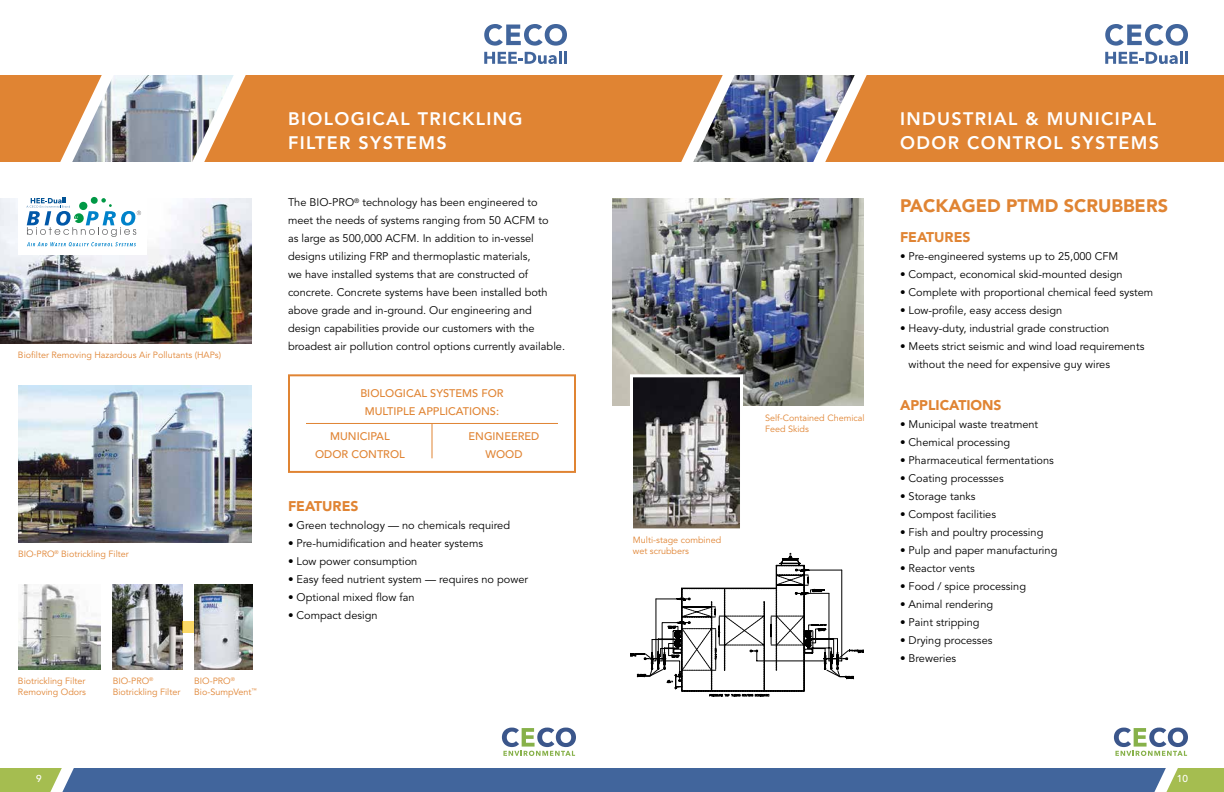
<style>
.page{position:relative;width:1224px;height:792px;background:#fff}
.page>*{position:absolute;margin:0;border:0;box-sizing:border-box;transform-origin:0 0}
.t1{font:800 18px/24px "Avenir LT Std";letter-spacing:.075em;color:#fff}
.t2{font:900 18px "Avenir LT Std";color:#e08433}
.t3{font:900 14px "Avenir LT Std";color:#e08433}
.t4{font:11px/18px "Avenir LT Std";color:#000}
.t5{font:500 11px/18px "Avenir LT Std";color:#e08433;text-align:center}
.t6{font:500 10px "Avenir LT Std";color:#fff}
.t7{font:9px/11px "Avenir LT Std";color:#e08433}
</style>
<div class="page">
<img style="left:0;top:198px;width:252px;height:145px">
<svg style="left:0;top:768px;width:1224px;height:24px;background:#4d6f97"></svg>
<img style="left:18px;top:584px;width:83px;height:85px">
<img style="left:113px;top:584px;width:69px;height:85px">
<img style="left:18px;top:385px;width:234px;height:157px">
<img style="left:612px;top:198px;width:252px;height:208px">
<svg style="left:628px;top:373px;width:117px;height:156px;background:#817f7e"></svg>
<svg style="left:630px;top:553px;width:234px;height:144px"></svg>
<svg style="left:1105px;top:24px;width:83px;height:40px"></svg>
<svg style="left:0;top:75px;width:1224px;height:87px;background:#ce8a4f"></svg>
<svg style="left:484px;top:24px;width:83px;height:40px"></svg>
<svg style="left:1114px;top:728px;width:74px;height:28px"></svg>
<svg style="left:502px;top:728px;width:74px;height:28px"></svg>
<div style="left:18px;top:196px;width:128px;height:59px;background:#fff"></div>
<svg style="left:26px;top:198px;width:115px;height:48px"></svg>
<div style="left:288px;top:374px;width:288px;height:99px;border:2px solid #e08433"></div>
<hr style="left:306px;top:423px;width:252px;height:1px;background:#e08433">
<hr style="left:432px;top:423px;width:1px;height:35px;background:#e08433">
<div style="left:182px;top:621px;width:12px;height:12px;background:#fad866"></div>
<img style="left:194px;top:584px;width:58px;height:85px">
<p class="t7" style="left:18px;top:351px;width:205px">Biofilter Removing Hazardous Air Pollutants (HAPs)</p>
<p class="t7" style="left:18px;top:550px;width:112px">BIO-PRO<sup>®</sup> Biotrickling Filter</p>
<p class="t7" style="left:18px;top:676px;width:70px">Biotrickling Filter<br>Removing Odors</p>
<p class="t7" style="left:113px;top:676px;width:69px">BIO-PRO<sup>®<br></sup>Biotrickling Filter</p>
<p class="t7" style="left:194px;top:676px;width:64px">BIO-PRO<sup>®<br></sup>Bio-SumpVent<sup>™</sup></p>
<h1 class="t1" style="left:288px;top:109px;width:236px">BIOLOGICAL TRICKLING<br>FILTER SYSTEMS</h1>
<h1 class="t1" style="left:900px;top:109px;width:261px">INDUSTRIAL &amp; MUNICIPAL<br>ODOR CONTROL SYSTEMS</h1>
<p class="t4" style="left:288px;top:195px;width:279px">The BIO-PRO<sup>®</sup> technology has been engineered to meet the needs of systems ranging from 50 ACFM to<br>as large as 500,000 ACFM. In addition to in-vessel designs utilizing FRP and thermoplastic materials,<br>we have installed systems that are constructed of concrete. Concrete systems have been installed both above grade and in-ground. Our engineering and design capabilities provide our customers with the broadest air pollution control options currently available.</p>
<p class="t5" style="left:360px;top:384px;width:145px">BIOLOGICAL SYSTEMS FOR<br>MULTIPLE APPLICATIONS:</p>
<p class="t5" style="left:315px;top:428px;width:91px">MUNICIPAL<br>ODOR CONTROL</p>
<p class="t5" style="left:469px;top:428px;width:72px">ENGINEERED<br>WOOD</p>
<p class="t3" style="left:288px;top:500px;width:72px">FEATURES</p>
<p class="t4" style="left:288px;top:517px;width:224px">• Green technology — no chemicals required</p>
<p class="t4" style="left:288px;top:535px;width:197px">• Pre-humidification and heater systems</p>
<p class="t4" style="left:288px;top:553px;width:131px">• Low power consumption</p>
<p class="t4" style="left:288px;top:571px;width:242px">• Easy feed nutrient system — requires no power</p>
<p class="t4" style="left:288px;top:589px;width:128px">• Optional mixed flow fan</p>
<p class="t4" style="left:288px;top:607px;width:91px">• Compact design</p>
<p class="t7" style="left:633px;top:536px;width:90px">Multi-stage combined wet scrubbers</p>
<p class="t7" style="left:765px;top:413px;width:101px">Self-Contained Chemical<br>Feed Skids</p>
<h1 class="t2" style="left:900px;top:198px;width:270px">PACKAGED PTMD SCRUBBERS</h1>
<p class="t3" style="left:900px;top:231px;width:72px">FEATURES</p>
<p class="t4" style="left:900px;top:248px;width:220px">• Pre-engineered systems up to 25,000 CFM</p>
<p class="t4" style="left:900px;top:266px;width:224px">• Compact, economical skid-mounted design</p>
<p class="t4" style="left:900px;top:284px;width:255px">• Complete with proportional chemical feed system</p>
<p class="t4" style="left:900px;top:302px;width:164px">• Low-profile, easy access design</p>
<p class="t4" style="left:900px;top:320px;width:211px">• Heavy-duty, industrial grade construction</p>
<p class="t4" style="left:909px;top:338px;width:237px;text-indent:-9px">• Meets strict seismic and wind load requirements without the need for expensive guy wires</p>
<p class="t3" style="left:900px;top:399px;width:103px">APPLICATIONS</p>
<p class="t4" style="left:900px;top:416px;width:140px">• Municipal waste treatment</p>
<p class="t4" style="left:900px;top:434px;width:112px">• Chemical processing</p>
<p class="t4" style="left:900px;top:452px;width:155px">• Pharmaceutical fermentations</p>
<p class="t4" style="left:900px;top:470px;width:105px">• Coating processses</p>
<p class="t4" style="left:900px;top:488px;width:77px">• Storage tanks</p>
<p class="t4" style="left:900px;top:506px;width:98px">• Compost facilities</p>
<p class="t4" style="left:900px;top:524px;width:145px">• Fish and poultry processing</p>
<p class="t4" style="left:900px;top:542px;width:159px">• Pulp and paper manufacturing</p>
<p class="t4" style="left:900px;top:560px;width:76px">• Reactor vents</p>
<p class="t4" style="left:900px;top:578px;width:128px">• Food / spice processing</p>
<p class="t4" style="left:900px;top:596px;width:95px">• Animal rendering</p>
<p class="t4" style="left:900px;top:614px;width:81px">• Paint stripping</p>
<p class="t4" style="left:900px;top:632px;width:94px">• Drying processes</p>
<p class="t4" style="left:900px;top:650px;width:58px">• Breweries</p>
<p class="t6" style="left:36px;top:772px;width:7px">9</p>
<p class="t6" style="left:1177px;top:772px;width:13px">10</p>
</div>
